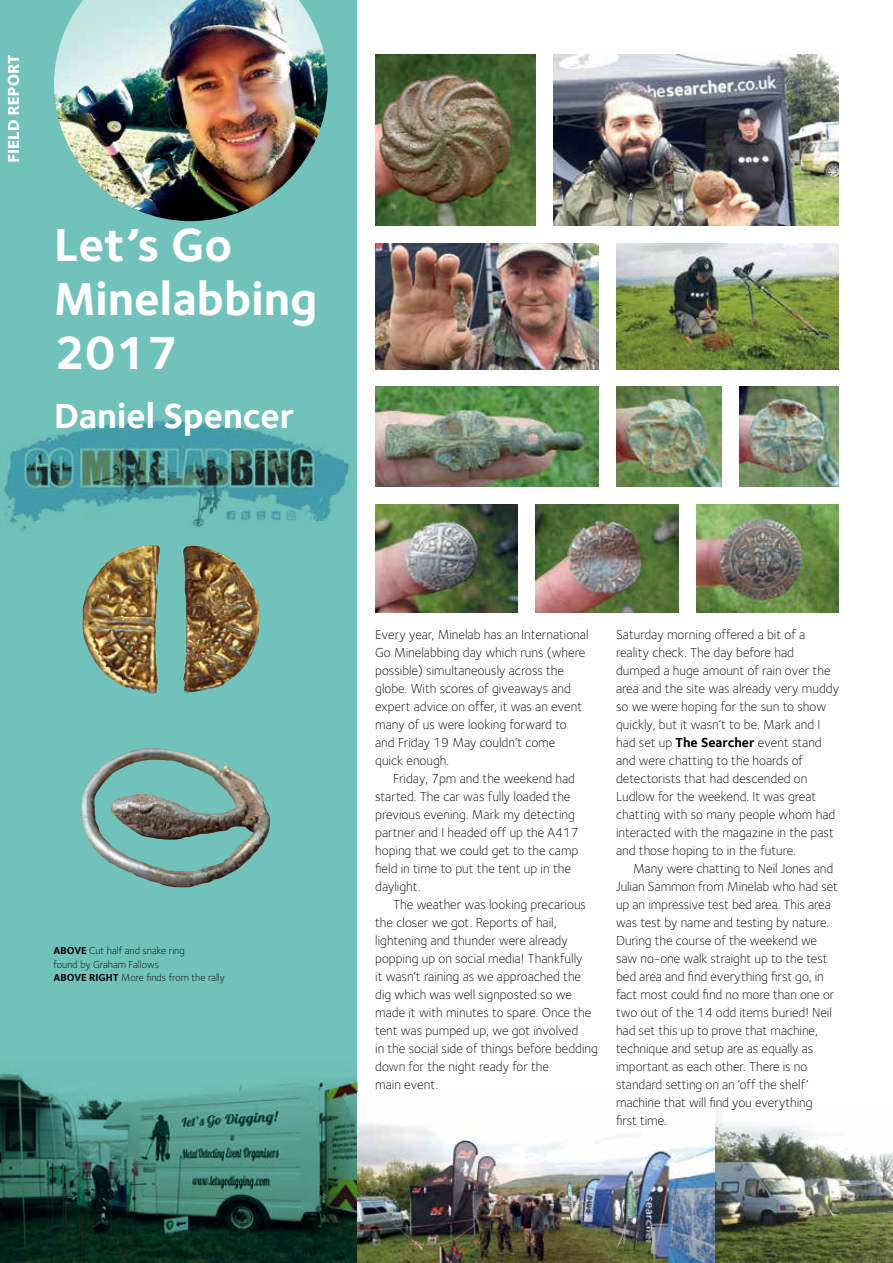
<style>
.page{position:relative;width:893px;height:1263px;background:#fff}
.page>*{position:absolute;margin:0;border:0;box-sizing:border-box;transform-origin:0 0}
.t1{font:700 48px/54px "Foundry Sterling";color:#fff}
.t2{font:700 36px "Foundry Sterling";color:#fff}
.t3{font:300 13.5px/18px "Foundry Sterling";color:#000}
.t4{font:300 10.5px/13.5px "Foundry Sterling";color:#000}
.s1{font-weight:700}
</style>
<div class="page">
<svg style="left:0;top:0;width:357px;height:1263px;background:#62aba5"></svg>
<img style="left:358px;top:1124px;width:357px;height:139px">
<img style="left:715px;top:1104px;width:178px;height:159px">
<img style="left:54px;top:0;width:274px;height:221px">
<svg style="left:8px;top:55px;width:11px;height:106px"></svg>
<img style="left:616px;top:243px;width:223px;height:126px">
<img style="left:375px;top:54px;width:161px;height:171px">
<img style="left:375px;top:243px;width:223px;height:126px">
<img style="left:554px;top:54px;width:285px;height:171px">
<img style="left:375px;top:386px;width:223px;height:100px">
<img style="left:375px;top:504px;width:143px;height:108px">
<img style="left:536px;top:504px;width:142px;height:108px">
<img style="left:696px;top:504px;width:143px;height:108px">
<img style="left:616px;top:386px;width:106px;height:100px">
<img style="left:740px;top:386px;width:99px;height:100px">
<img style="left:82px;top:544px;width:178px;height:149px">
<img style="left:81px;top:748px;width:189px;height:139px">
<h1 class="t1" style="left:54px;top:217px;width:265px">Let’s Go<br>Minelabbing<br>2017</h1>
<h2 class="t2" style="left:54px;top:394px;width:242px">Daniel Spencer</h2>
<p class="t4" style="left:54px;top:944px;width:173px"><span class="s1">ABOVE</span> Cut half and snake ring<br>found by Graham Fallows<br><span class="s1">ABOVE RIGHT</span> More finds from the rally</p>
<p class="t3" style="left:375px;top:625px;width:215px">Every year, Minelab has an International Go Minelabbing day which runs (where possible) simultaneously across the globe. With scores of giveaways and expert advice on offer, it was an event many of us were looking forward to and Friday 19 May couldn’t come<br>quick enough.</p>
<p class="t3" style="left:375px;top:769px;width:205px;text-indent:18px">Friday, 7pm and the weekend had started. The car was fully loaded the previous evening. Mark my detecting partner and I headed off up the A417 hoping that we could get to the camp field in time to put the tent up in the daylight.</p>
<p class="t3" style="left:375px;top:895px;width:224px;text-indent:18px">The weather was looking precarious the closer we got. Reports of hail, lightening and thunder were already popping up on social media! Thankfully<br>it wasn’t raining as we approached the dig which was well signposted so we made it with minutes to spare. Once the tent was pumped up, we got involved<br>in the social side of things before bedding down for the night ready for the<br>main event.</p>
<p class="t3" style="left:616px;top:625px;width:224px">Saturday morning offered a bit of a reality check. The day before had dumped a huge amount of rain over the area and the site was already very muddy so we were hoping for the sun to show quickly, but it wasn’t to be. Mark and I had set up <span class="s1">The Searcher</span> event stand and were chatting to the hoards of detectorists that had descended on Ludlow for the weekend. It was great chatting with so many people whom had interacted with the magazine in the past and those hoping to in the future.</p>
<p class="t3" style="left:616px;top:859px;width:223px;text-indent:17px">Many were chatting to Neil Jones and Julian Sammon from Minelab who had set up an impressive test bed area. This area was test by name and testing by nature.<br>During the course of the weekend we saw no-one walk straight up to the test bed area and find everything first go, in fact most could find no more than one or two out of the 14 odd items buried! Neil had set this up to prove that machine, technique and setup are as equally as important as each other. There is no standard setting on an ‘off the shelf’ machine that will find you everything<br>first time.</p>
</div>
